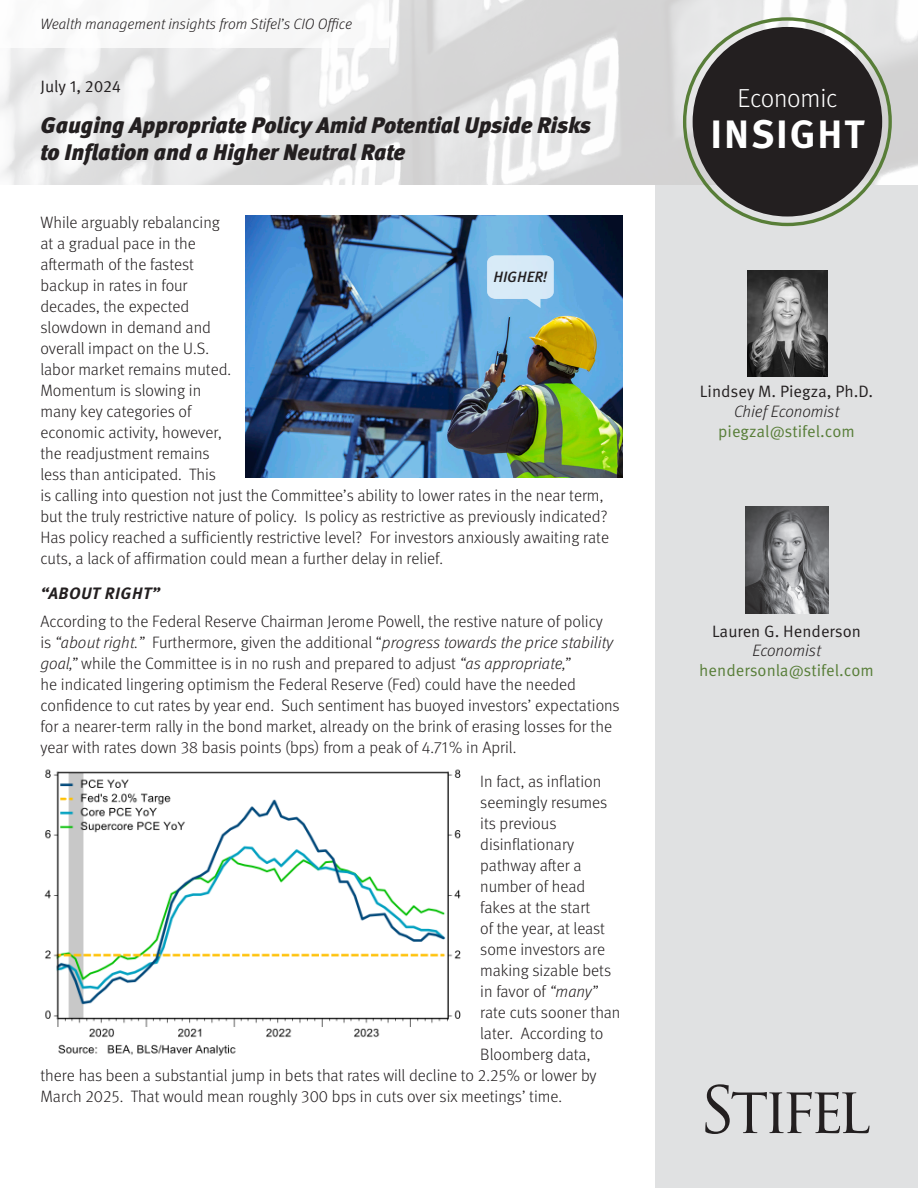
<style>
.page{position:relative;width:918px;height:1188px;background:#fff}
.page>*{position:absolute;margin:0;border:0;box-sizing:border-box;transform-origin:0 0}
.t1{font:700 39.6px "Meta OT";letter-spacing:.05em;color:#fff}
.t2{font:300 25.95px "Meta OT";letter-spacing:-.01em;color:#fff}
.t3{font:italic 900 22.5px/27px "Meta OT";letter-spacing:-.01em;color:#231f20}
.p{font:300 16.5px/21px "Meta OT";color:#231f20}
.t4{font:16.5px "Meta OT Norm";color:#231f20}
.t5{font:16.5px "Meta OT Norm";color:#587e38}
.t6{font:italic 300 16.5px "Meta OT";color:#231f20}
.p-2{font:italic 700 16.5px "Meta OT";letter-spacing:.035em;color:#231f20}
.t7{font:italic 300 15px "Meta OT";color:#231f20}
.t8{font:italic 500 15px "Meta OT";color:#231f20}
.s1{font-style:italic}
</style>
<div class="page">
<div style="left:655px;top:185px;width:263px;height:1003px;background:#e0e1e2"></div>
<img style="left:0;top:0;width:918px;height:185px">
<div style="left:693px;top:27px;width:189px;height:190px;background:#231f20;border-radius:50%"></div>
<img style="left:747px;top:270px;width:81px;height:107px">
<img style="left:746px;top:507px;width:83px;height:106px">
<div style="left:0;top:0;width:389px;height:48px;background:#fff"></div>
<svg style="left:705px;top:1084px;width:164px;height:50px"></svg>
<img style="left:245px;top:216px;width:377px;height:262px">
<svg style="left:487px;top:255px;width:67px;height:53px"></svg>
<img style="left:44px;top:769px;width:417px;height:287px">
<p class="t7" style="left:40px;top:15px;width:313px">Wealth management insights from Stifel’s CIO Office</p>
<p class="t4" style="left:40px;top:77px;width:82px">July 1, 2024</p>
<p class="t3" style="left:40px;top:112px;width:552px">Gauging Appropriate Policy Amid Potential Upside Risks to Inflation and a Higher Neutral Rate</p>
<p class="p" style="left:40px;top:213px;width:570px">While arguably rebalancing<br>at a gradual pace in the<br>aftermath of the fastest<br>backup in rates in four<br>decades, the expected<br>slowdown in demand and<br>overall impact on the U.S.<br>labor market remains muted.<br>Momentum is slowing in<br>many key categories of<br>economic activity, however,<br>the readjustment remains<br>less than anticipated. This<br>is calling into question not just the Committee’s ability to lower rates in the near term, but the truly restrictive nature of policy. Is policy as restrictive as previously indicated?<br>Has policy reached a sufficiently restrictive level? For investors anxiously awaiting rate cuts, a lack of affirmation could mean a further delay in relief.</p>
<p class="p-2" style="left:40px;top:583px;width:121px">“ABOUT RIGHT”</p>
<p class="p" style="left:40px;top:611px;width:581px">According to the Federal Reserve Chairman Jerome Powell, the restive nature of policy<br>is <span class="s1">“about right.”</span> Furthermore, given the additional “<span class="s1">progress towards the price stability goal,”</span> while the Committee is in no rush and prepared to adjust <span class="s1">“as appropriate,”<br></span>he indicated lingering optimism the Federal Reserve (Fed) could have the needed confidence to cut rates by year end. Such sentiment has buoyed investors’ expectations for a nearer-term rally in the bond market, already on the brink of erasing losses for the year with rates down 38 basis points (bps) from a peak of 4.71% in April.</p>
<p class="p" style="left:480px;top:771px;width:123px">In fact, as inflation</p>
<p class="p" style="left:480px;top:792px;width:128px">seemingly resumes</p>
<p class="p" style="left:480px;top:813px;width:78px">its previous</p>
<p class="p" style="left:480px;top:834px;width:96px">disinflationary</p>
<p class="p" style="left:480px;top:855px;width:103px">pathway after a</p>
<p class="p" style="left:480px;top:876px;width:106px">number of head</p>
<p class="p" style="left:480px;top:897px;width:112px">fakes at the start</p>
<p class="p" style="left:480px;top:918px;width:126px">of the year, at least</p>
<p class="p" style="left:480px;top:939px;width:126px">some investors are</p>
<p class="p" style="left:480px;top:960px;width:132px">making sizable bets</p>
<p class="p" style="left:480px;top:981px;width:119px">in favor of <span class="s1">“many”</span></p>
<p class="p" style="left:480px;top:1002px;width:142px">rate cuts sooner than</p>
<p class="p" style="left:480px;top:1023px;width:125px">later. According to</p>
<p class="p" style="left:480px;top:1044px;width:112px">Bloomberg data,</p>
<p class="p" style="left:40px;top:1065px;width:558px">there has been a substantial jump in bets that rates will decline to 2.25% or lower by</p>
<p class="p" style="left:40px;top:1086px;width:523px">March 2025. That would mean roughly 300 bps in cuts over six meetings’ time.</p>
<p class="t8" style="left:493px;top:268px;width:56px">HIGHER!</p>
<p class="t2" style="left:738px;top:83px;width:101px">Economic</p>
<p class="t1" style="left:710px;top:110px;width:156px">INSIGHT</p>
<p class="t4" style="left:700px;top:381px;width:175px">Lindsey M. Piegza, Ph.D.</p>
<p class="t6" style="left:734px;top:401px;width:106px">Chief Economist</p>
<p class="t5" style="left:718px;top:421px;width:138px">piegzal@stifel.com</p>
<p class="t4" style="left:712px;top:621px;width:151px">Lauren G. Henderson</p>
<p class="t6" style="left:752px;top:641px;width:70px">Economist</p>
<p class="t5" style="left:699px;top:661px;width:176px">hendersonla@stifel.com</p>
</div>
